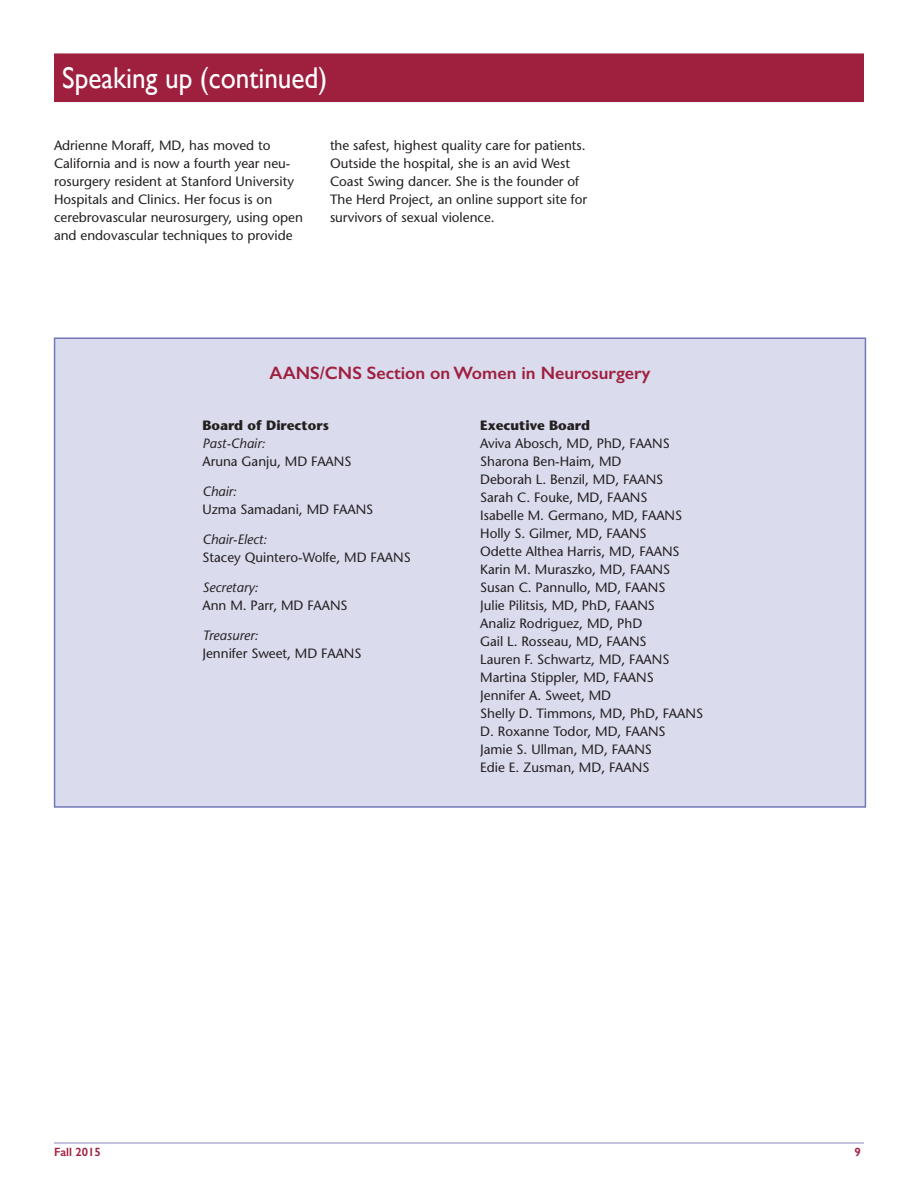
<style>
.page{position:relative;width:918px;height:1188px;background:#fff}
.page>*{position:absolute;margin:0;border:0;box-sizing:border-box;transform-origin:0 0}
.reverse_heading{font:30px "Gill Sans";color:#fff;scale:.91 1}
.heading{font:600 18px "Gill Sans";color:#9f1f3f}
.t1{font:13.5px/18px "Stone Sans";color:#231f20}
.t2{font:700 13.5px "Stone Sans";color:#231f20}
.t3{font:600 12px "Gill Sans";color:#9f1f3f}
.s1{font-style:italic}
</style>
<div class="page">
<hr style="left:54px;top:1142px;width:810px;height:2px;background:#afafd6">
<div style="left:55px;top:338px;width:810px;height:469px;background:#dbdbee"></div>
<div style="left:54px;top:338px;width:812px;height:470px;border:2px solid #7376b8"></div>
<div style="left:55px;top:54px;width:808px;height:47px;background:#9f1f3f"></div>
<div style="left:54px;top:53px;width:810px;height:49px;border:2px solid #9f1f3f"></div>
<p class="reverse_heading" style="left:62px;top:60px;width:293px">Speaking up (continued)</p>
<p class="t1" style="left:54px;top:136px;width:250px">Adrienne Moraff, MD, has moved to California and is now a fourth year neu&shy;rosurgery resident at Stanford University Hospitals and Clinics. Her focus is on cerebrovascular neurosurgery, using open and endovascular techniques to provide</p>
<p class="t1" style="left:330px;top:136px;width:259px">the safest, highest quality care for patients.<br>Outside the hospital, she is an avid West Coast Swing dancer. She is the founder of The Herd Project, an online support site for survivors of sexual violence.</p>
<p class="heading" style="left:270px;top:362px;width:382px">AANS/CNS Section on Women in Neurosurgery</p>
<p class="t2" style="left:202px;top:417px;width:128px">Board of Directors</p>
<p class="t1" style="left:202px;top:434px;width:151px"><span class="s1">Past-Chair:<br></span>Aruna Ganju, MD FAANS</p>
<p class="t1" style="left:202px;top:482px;width:172px"><span class="s1">Chair:<br></span>Uzma Samadani, MD FAANS</p>
<p class="t1" style="left:202px;top:530px;width:210px"><span class="s1">Chair-Elect:<br></span>Stacey Quintero-Wolfe, MD FAANS</p>
<p class="t1" style="left:202px;top:578px;width:147px"><span class="s1">Secretary:<br></span>Ann M. Parr, MD FAANS</p>
<p class="t1" style="left:202px;top:626px;width:161px"><span class="s1">Treasurer:<br></span>Jennifer Sweet, MD FAANS</p>
<p class="t2" style="left:480px;top:417px;width:111px">Executive Board</p>
<p class="t1" style="left:480px;top:434px;width:191px">Aviva Abosch, MD, PhD, FAANS</p>
<p class="t1" style="left:480px;top:452px;width:143px">Sharona Ben-Haim, MD</p>
<p class="t1" style="left:480px;top:470px;width:185px">Deborah L. Benzil, MD, FAANS</p>
<p class="t1" style="left:480px;top:488px;width:169px">Sarah C. Fouke, MD, FAANS</p>
<p class="t1" style="left:480px;top:506px;width:203px">Isabelle M. Germano, MD, FAANS</p>
<p class="t1" style="left:480px;top:524px;width:168px">Holly S. Gilmer, MD, FAANS</p>
<p class="t1" style="left:480px;top:542px;width:201px">Odette Althea Harris, MD, FAANS</p>
<p class="t1" style="left:480px;top:560px;width:192px">Karin M. Muraszko, MD, FAANS</p>
<p class="t1" style="left:480px;top:578px;width:187px">Susan C. Pannullo, MD, FAANS</p>
<p class="t1" style="left:480px;top:596px;width:176px">Julie Pilitsis, MD, PhD, FAANS</p>
<p class="t1" style="left:480px;top:614px;width:164px">Analiz Rodriguez, MD, PhD</p>
<p class="t1" style="left:480px;top:632px;width:168px">Gail L. Rosseau, MD, FAANS</p>
<p class="t1" style="left:480px;top:650px;width:191px">Lauren F. Schwartz, MD, FAANS</p>
<p class="t1" style="left:480px;top:668px;width:175px">Martina Stippler, MD, FAANS</p>
<p class="t1" style="left:480px;top:686px;width:133px">Jennifer A. Sweet, MD</p>
<p class="t1" style="left:480px;top:704px;width:224px">Shelly D. Timmons, MD, PhD, FAANS</p>
<p class="t1" style="left:480px;top:722px;width:187px">D. Roxanne Todor, MD, FAANS</p>
<p class="t1" style="left:480px;top:740px;width:173px">Jamie S. Ullman, MD, FAANS</p>
<p class="t1" style="left:480px;top:758px;width:171px">Edie E. Zusman, MD, FAANS</p>
<p class="t3" style="left:54px;top:1145px;width:48px">Fall 2015</p>
<p class="t3" style="left:854px;top:1145px;width:8px">9</p>
</div>
